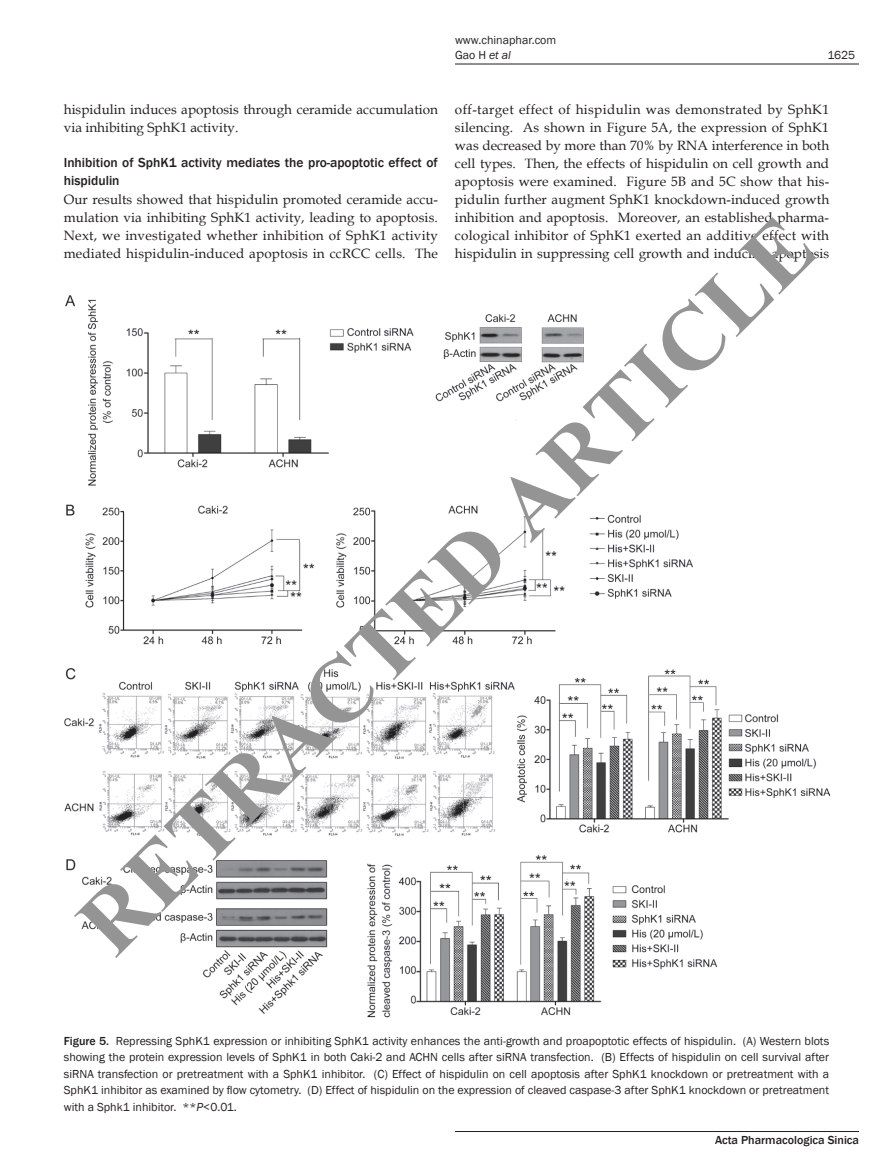
<style>
.page{position:relative;width:893px;height:1170px;background:#fff}
.page>*{position:absolute;margin:0;border:0;box-sizing:border-box;transform-origin:0 0}
.t1{font:700 90px "Times New Roman";color:#949494}
.t2{font:13.5px/18px "Book Antiqua";color:#231f20;text-align:justify}
.t3{font:500 13.5px/18px "Franklin Gothic";color:#231f20}
.t4{font:12px/16.5px "Franklin Gothic";color:#231f20}
.t5{font:500 12px "Franklin Gothic";color:#231f20}
.s1{font-style:italic}
.s2{font-weight:500}
</style>
<div class="page">
<hr style="left:455px;top:64px;width:404px;height:1px;background:#231f20">
<hr style="left:455px;top:1131px;width:404px;height:1px;background:#231f20">
<img style="left:64px;top:295px;width:765px;height:722px">
<p class="t4" style="left:455px;top:33px;width:103px;line-height:15px">www.chinaphar.com<br>Gao H <span class="s1">et al</span></p>
<p class="t4" style="left:827px;top:47px;width:29px">1625</p>
<p class="t2" style="left:455px;top:100px;width:376px">off-target effect of hispidulin was demonstrated by SphK1 silencing. As shown in Figure 5A, the expression of SphK1 was decreased by more than 70% by RNA interference in both cell types. Then, the effects of hispidulin on cell growth and apoptosis were examined. Figure 5B and 5C show that his&shy;pidulin further augment SphK1 knockdown-induced growth inhibition and apoptosis. Moreover, an established pharma&shy;cological inhibitor of SphK1 exerted an additive effect with hispidulin in suppressing cell growth and inducing apoptosis</p>
<p class="t2" style="left:64px;top:100px;width:376px">hispidulin induces apoptosis through ceramide accumulation via inhibiting SphK1 activity.</p>
<p class="t3" style="left:64px;top:154px;width:376px">Inhibition of SphK1 activity mediates the pro-apoptotic effect of hispidulin</p>
<p class="t2" style="left:64px;top:190px;width:376px">Our results showed that hispidulin promoted ceramide accu&shy;mulation via inhibiting SphK1 activity, leading to apoptosis.<br>Next, we investigated whether inhibition of SphK1 activity mediated hispidulin-induced apoptosis in ccRCC cells. The</p>
<h1 class="t1" style="left:48px;top:891px;width:999px;rotate:-45deg">RETRACTED ARTICLE</h1>
<p class="t4" style="left:64px;top:1032px;width:767px;text-align:justify"><span class="s2">Figure 5.</span> Repressing SphK1 expression or inhibiting SphK1 activity enhances the anti-growth and proapoptotic effects of hispidulin. (A) Western blots showing the protein expression levels of SphK1 in both Caki-2 and ACHN cells after siRNA transfection. (B) Effects of hispidulin on cell survival after siRNA transfection or pretreatment with a SphK1 inhibitor. (C) Effect of hispidulin on cell apoptosis after SphK1 knockdown or pretreatment with a SphK1 inhibitor as examined by flow cytometry. (D) Effect of hispidulin on the expression of cleaved caspase-3 after SphK1 knockdown or pretreatment with a Sphk1 inhibitor. **<span class="s1">P</span>&lt;0.01.</p>
<p class="t5" style="left:715px;top:1132px;width:145px">Acta Pharmacologica Sinica</p>
</div>
